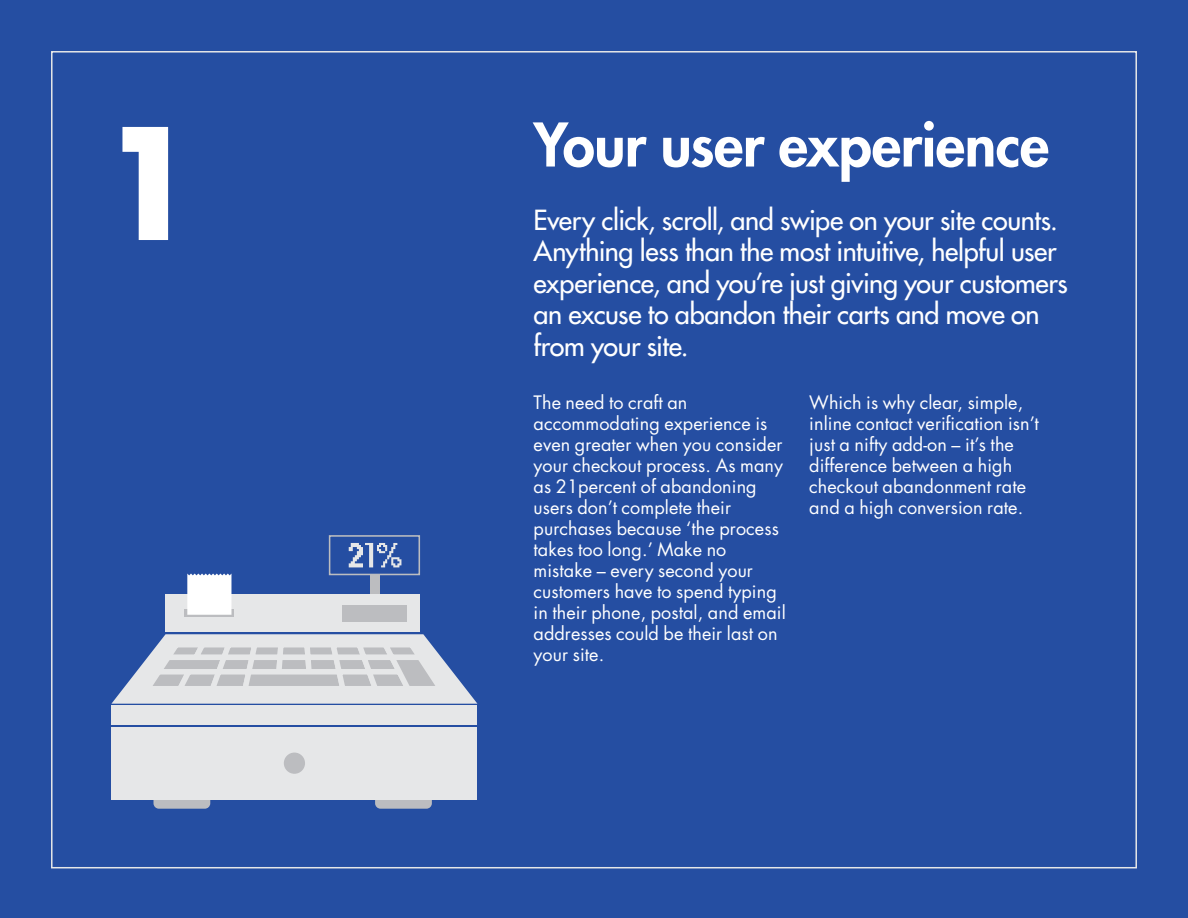
<style>
.page{position:relative;width:1188px;height:918px;background:#254ea2}
.page>*{position:absolute;margin:0;border:0;box-sizing:border-box;transform-origin:0 0}
.t1{font:700 150px "Futura Std";color:#fff}
.t2{font:800 58.5px "Futura Std";letter-spacing:-.01em;color:#fff}
.t3{font:500 27px/31.5px "Futura Std";letter-spacing:-.015em;color:#fff}
.t4{font:18px/21px "Futura Std";letter-spacing:.005em;color:#fff}
</style>
<div class="page">
<div style="left:153px;top:783px;width:57px;height:26px;background:#bcbdc0;border-radius:5px"></div>
<div style="left:375px;top:783px;width:57px;height:26px;background:#bcbdc0;border-radius:5px"></div>
<div style="left:111px;top:705px;width:366px;height:20px;background:#e6e7e8"></div>
<div style="left:370px;top:574px;width:9px;height:22px;background:#bcbdc0"></div>
<div style="left:330px;top:536px;width:89px;height:38px;background:#254ea2"></div>
<div style="left:329px;top:535px;width:91px;height:40px;border:2px solid #bcbdc0"></div>
<div style="left:166px;top:594px;width:254px;height:38px;background:#e6e7e8"></div>
<div style="left:185px;top:610px;width:49px;height:7px;background:#bcbdc0"></div>
<div style="left:187px;top:574px;width:44px;height:41px;background:#fff"></div>
<div style="left:343px;top:605px;width:64px;height:16px;background:#bcbdc0"></div>
<svg style="left:111px;top:634px;width:366px;height:70px;background:#bec5d3"></svg>
<div style="left:111px;top:727px;width:366px;height:72px;background:#e6e7e8"></div>
<div style="left:284px;top:753px;width:21px;height:21px;background:#bcbdc0;border-radius:50%"></div>
<svg style="left:349px;top:543px;width:52px;height:24px"></svg>
<h1 class="t1" style="left:98px;top:84px;width:104px">1</h1>
<h2 class="t2" style="left:534px;top:108px;width:517px">Your user experience</h2>
<h3 class="t3" style="left:534px;top:204px;width:536px">Every click, scroll, and swipe on your site counts.<br>Anything less than the most intuitive, helpful user experience, and you’re just giving your customers an excuse to abandon their carts and move on from your site.</h3>
<p class="t4" style="left:534px;top:392px;width:254px">The need to craft an accommodating experience is even greater when you consider your checkout process. As many as 21percent of abandoning users don’t complete their purchases because ‘the process takes too long.’ Make no mistake – every second your customers have to spend typing in their phone, postal, and email addresses could be their last on your site.</p>
<p class="t4" style="left:809px;top:392px;width:231px">Which is why clear, simple, inline contact verification isn’t just a nifty add-on – it’s the difference between a high checkout abandonment rate and a high conversion rate.</p>
</div>
